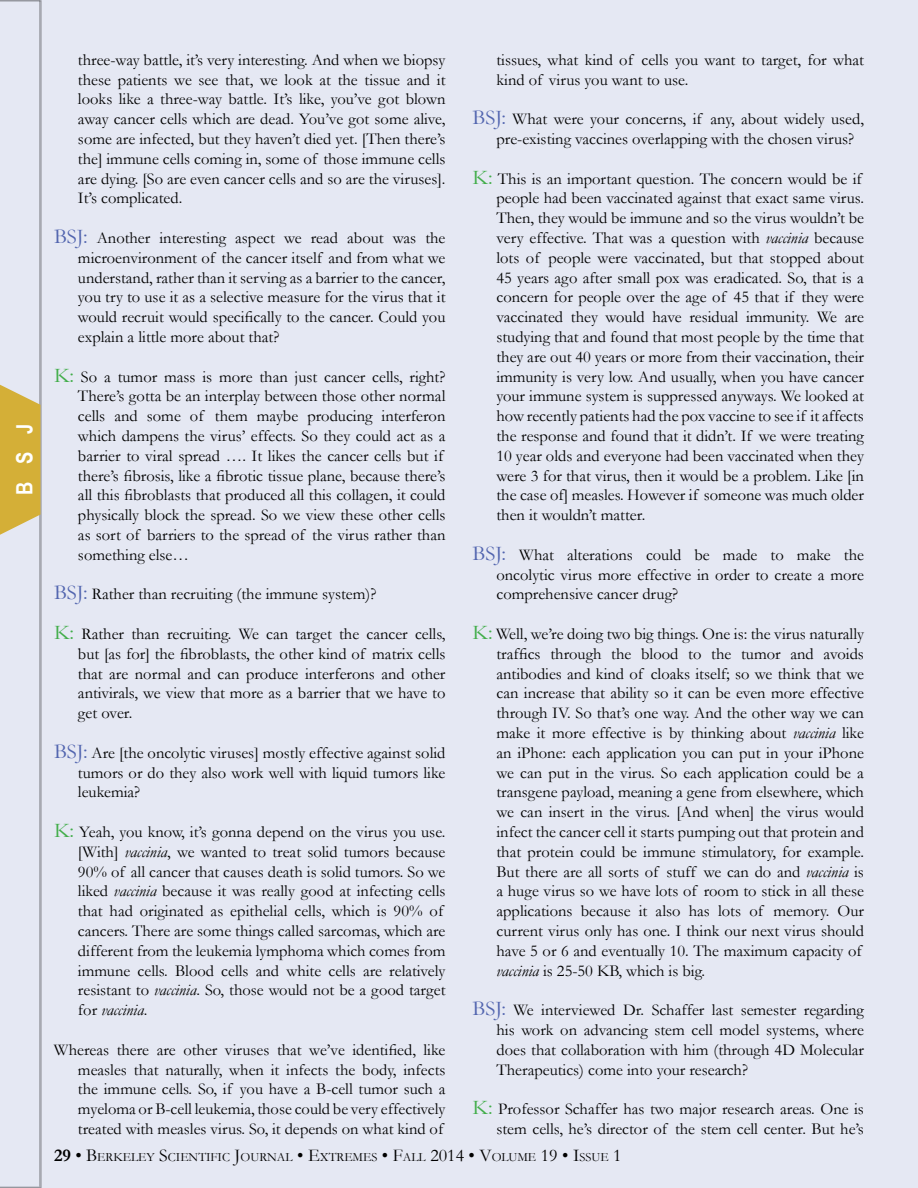
<style>
.page{position:relative;width:918px;height:1188px;background:#fff}
.page>*{position:absolute;margin:0;border:0;box-sizing:border-box;transform-origin:0 0}
.t1{font:700 22.5px "Arial Narrow";color:#fffffe}
.t2{font:16.5px/19.8px "Garamond";color:#000;text-align:justify}
.t3{font:12.6px "Garamond";color:#000}
.s1{font-size:21px;color:#5265af}
.s2{font-size:21px;color:#41ad49}
.s3{font-style:italic}
.s4{font-weight:700;font-size:18px}
.s5{font-size:18px}
</style>
<div class="page">
<div style="left:42px;top:0;width:876px;height:1188px;background:#e5e8f3"></div>
<svg style="left:40px;top:0;width:2px;height:1188px;background:#afb0b6"></svg>
<div style="left:0;top:0;width:40px;height:1188px;background:#e5e8f3"></div>
<svg style="left:0;top:378px;width:40px;height:164px;background:#d7ba5d"></svg>
<h1 class="t1" style="left:8px;top:495px;width:73px;rotate:-90deg">BSJ</h1>
<p class="t2" style="left:78px;top:49px;width:369px">three-way battle, it’s very interesting. And when we biopsy these patients we see that, we look at the tissue and it looks like a three-way battle. It’s like, you’ve got blown away cancer cells which are dead. You’ve got some alive, some are infected, but they haven’t died yet. [Then there’s the] immune cells coming in, some of those immune cells are dying. [So are even cancer cells and so are the viruses].<br>It’s complicated.</p>
<p class="t2" style="left:78px;top:227px;width:369px;text-indent:-24px"><span class="s1">BSJ:</span> Another interesting aspect we read about was the microenvironment of the cancer itself and from what we understand, rather than it serving as a barrier to the cancer, you try to use it as a selective measure for the virus that it would recruit would specifically to the cancer. Could you explain a little more about that?</p>
<p class="t2" style="left:78px;top:366px;width:369px;text-align:left;text-indent:-24px"><span class="s2">K:</span> So a tumor mass is more than just cancer cells, right?<br>There’s gotta be an interplay between those other normal cells and some of them maybe producing interferon which dampens the virus’ effects. So they could act as a barrier to viral spread …. It likes the cancer cells but if there’s fibrosis, like a fibrotic tissue plane, because there’s all this fibroblasts that produced all this collagen, it could physically block the spread. So we view these other cells as sort of barriers to the spread of the virus rather than something else…</p>
<p class="t2" style="left:54px;top:584px;width:324px"><span class="s1">BSJ:</span> Rather than recruiting (the immune system)?</p>
<p class="t2" style="left:78px;top:623px;width:369px;text-indent:-24px"><span class="s2">K:</span> Rather than recruiting. We can target the cancer cells, but [as for] the fibroblasts, the other kind of matrix cells that are normal and can produce interferons and other antivirals, we view that more as a barrier that we have to get over.</p>
<p class="t2" style="left:78px;top:742px;width:369px;text-indent:-24px"><span class="s1">BSJ:</span> Are [the oncolytic viruses] mostly effective against solid tumors or do they also work well with liquid tumors like leukemia?</p>
<p class="t2" style="left:78px;top:821px;width:369px;text-align:left;text-indent:-24px"><span class="s2">K:</span> Yeah, you know, it’s gonna depend on the virus you use. [With] <span class="s3">vaccinia</span>, we wanted to treat solid tumors because 90% of all cancer that causes death is solid tumors. So we liked <span class="s3">vaccinia</span> because it was really good at infecting cells that had originated as epithelial cells, which is 90% of cancers. There are some things called sarcomas, which are different from the leukemia lymphoma which comes from immune cells. Blood cells and white cells are relatively resistant to <span class="s3">vaccinia</span>. So, those would not be a good target for <span class="s3">vaccinia</span>.</p>
<p class="t2" style="left:78px;top:1039px;width:369px;text-indent:-24px">Whereas there are other viruses that we’ve identified, like measles that naturally, when it infects the body, infects the immune cells. So, if you have a B-cell tumor such a myeloma or B-cell leukemia, those could be very effectively treated with measles virus. So, it depends on what kind of</p>
<p class="t2" style="left:496px;top:49px;width:369px">tissues, what kind of cells you want to target, for what kind of virus you want to use.</p>
<p class="t2" style="left:496px;top:109px;width:369px;text-indent:-24px"><span class="s1">BSJ:</span> What were your concerns, if any, about widely used, pre-existing vaccines overlapping with the chosen virus?</p>
<p class="t2" style="left:496px;top:168px;width:369px;text-align:left;text-indent:-24px"><span class="s2">K:</span> This is an important question. The concern would be if people had been vaccinated against that exact same virus.<br>Then, they would be immune and so the virus wouldn’t be very effective. That was a question with <span class="s3">vaccinia</span> because lots of people were vaccinated, but that stopped about 45 years ago after small pox was eradicated. So, that is a concern for people over the age of 45 that if they were vaccinated they would have residual immunity. We are studying that and found that most people by the time that they are out 40 years or more from their vaccination, their immunity is very low. And usually, when you have cancer your immune system is suppressed anyways. We looked at how recently patients had the pox vaccine to see if it affects the response and found that it didn’t. If we were treating 10 year olds and everyone had been vaccinated when they were 3 for that virus, then it would be a problem. Like [in the case of] measles. However if someone was much older then it wouldn’t matter.</p>
<p class="t2" style="left:496px;top:544px;width:369px;text-indent:-24px"><span class="s1">BSJ:</span> What alterations could be made to make the oncolytic virus more effective in order to create a more comprehensive cancer drug?</p>
<p class="t2" style="left:496px;top:623px;width:369px;text-align:left;text-indent:-24px"><span class="s2">K:</span> Well, we’re doing two big things. One is: the virus naturally traffics through the blood to the tumor and avoids antibodies and kind of cloaks itself; so we think that we can increase that ability so it can be even more effective through IV. So that’s one way. And the other way we can make it more effective is by thinking about <span class="s3">vaccinia</span> like an iPhone: each application you can put in your iPhone we can put in the virus. So each application could be a transgene payload, meaning a gene from elsewhere, which we can insert in the virus. [And when] the virus would infect the cancer cell it starts pumping out that protein and that protein could be immune stimulatory, for example.<br>But there are all sorts of stuff we can do and <span class="s3">vaccinia</span> is a huge virus so we have lots of room to stick in all these applications because it also has lots of memory. Our current virus only has one. I think our next virus should have 5 or 6 and eventually 10. The maximum capacity of <span class="s3">vaccinia</span> is 25-50 KB, which is big.</p>
<p class="t2" style="left:496px;top:1000px;width:369px;text-indent:-24px"><span class="s1">BSJ:</span> We interviewed Dr. Schaffer last semester regarding his work on advancing stem cell model systems, where does that collaboration with him (through 4D Molecular Therapeutics) come into your research?</p>
<p class="t2" style="left:472px;top:1099px;width:393px;text-align:right"><span class="s2">K:</span> Professor Schaffer has two major research areas. One is stem cells, he’s director of the stem cell center. But he’s</p>
<p class="t3" style="left:54px;top:1149px;width:569px"><span class="s4">29</span> <span class="s5">• B</span>ERKELEY <span class="s5">S</span>CIENTIFIC <span class="s5">J</span>OURNAL <span class="s5">• E</span>XTREMES <span class="s5">• F</span>ALL <span class="s5">2014 • V</span>OLUME <span class="s5">19 • I</span>SSUE <span class="s5">1</span></p>
</div>
